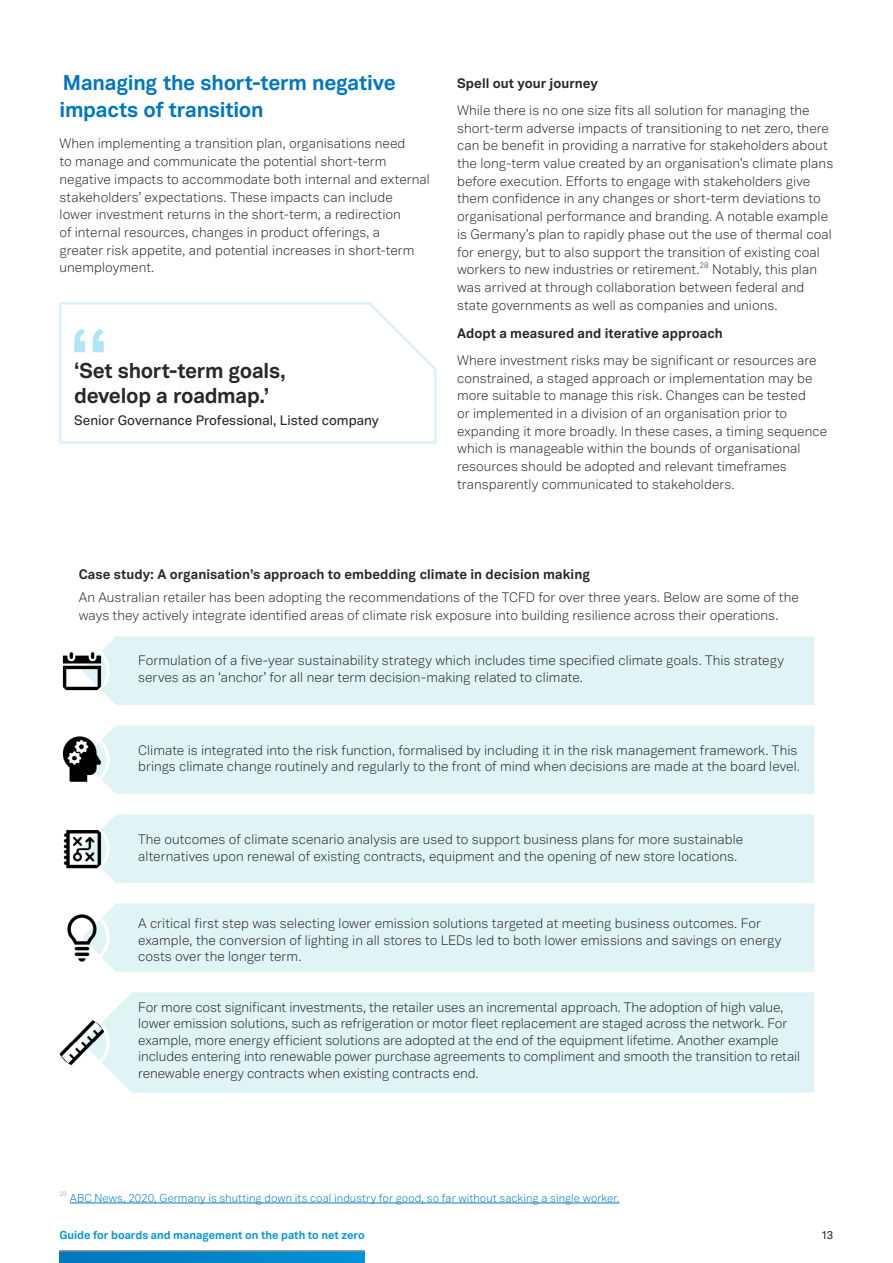
<style>
.page{position:relative;width:893px;height:1263px;background:#fff}
.page>*{position:absolute;margin:0;border:0;box-sizing:border-box;transform-origin:0 0}
.t1{font:700 21px/27px "Vaud";letter-spacing:-.01em;color:#0077c1}
.t2{font:700 21px/25.2px "Vaud";letter-spacing:-.015em;color:#292829}
.t3{font:200 14.7px "Vaud";letter-spacing:.005em;color:#000}
.t4{font:300 13.5px/17.7px "Vaud";color:#292829}
.t5{font:700 13.5px "Vaud";letter-spacing:.005em;color:#292829}
.t6{font:500 13.5px "Vaud";color:#292829}
.t7{font:300 11.25px "Vaud";letter-spacing:.005em;color:#007bc3}
.t8{font:700 11.25px "Vaud";color:#0097da}
.t9{font:500 11.25px "Vaud";color:#292829}
.t10{font:300 7.8px "Vaud";color:#292829}
.t11{font:300 6.6px "Vaud";color:#9d9d96}
</style>
<div class="page">
<svg style="left:59px;top:1251px;width:306px;height:12px;background:#0685c8"></svg>
<hr style="left:59px;top:1250px;width:306px;height:1px;background:#989891">
<svg style="left:59px;top:302px;width:378px;height:142px"></svg>
<hr style="left:70px;top:1203px;width:549px;height:1px;background:#007bc3">
<div style="left:109px;top:636px;width:705px;height:69px;background:#e0f4f5"></div>
<svg style="left:62px;top:644px;width:47px;height:54px"></svg>
<div style="left:109px;top:725px;width:705px;height:69px;background:#e0f4f5"></div>
<svg style="left:62px;top:733px;width:47px;height:54px"></svg>
<div style="left:109px;top:814px;width:705px;height:69px;background:#e0f4f5"></div>
<svg style="left:63px;top:822px;width:46px;height:54px"></svg>
<div style="left:109px;top:903px;width:705px;height:69px;background:#e0f4f5"></div>
<svg style="left:67px;top:911px;width:42px;height:54px"></svg>
<div style="left:109px;top:992px;width:705px;height:101px;background:#e0f4f5"></div>
<svg style="left:60px;top:1016px;width:49px;height:53px"></svg>
<svg style="left:74px;top:328px;width:30px;height:24px"></svg>
<h1 class="t1" style="left:60px;top:69px;width:338px">Managing the short-term negative impacts of transition</h1>
<p class="t4" style="left:60px;top:135px;width:372px">When implementing a transition plan, organisations need<br>to manage and communicate the potential short-term negative impacts to accommodate both internal and external stakeholders’ expectations. These impacts can include<br>lower investment returns in the short-term, a redirection<br>of internal resources, changes in product offerings, a<br>greater risk appetite, and potential increases in short-term unemployment.</p>
<h1 class="t2" style="left:74px;top:357px;width:213px">‘Set short-term goals, develop a roadmap.’</h1>
<p class="t6" style="left:74px;top:413px;width:306px">Senior Governance Professional, Listed company</p>
<p class="t5" style="left:457px;top:75px;width:142px">Spell out your journey</p>
<p class="t4" style="left:457px;top:101px;width:378px">While there is no one size fits all solution for managing the short-term adverse impacts of transitioning to net zero, there can be benefit in providing a narrative for stakeholders about the long-term value created by an organisation’s climate plans before execution. Efforts to engage with stakeholders give them confidence in any changes or short-term deviations to organisational performance and branding. A notable example is Germany’s plan to rapidly phase out the use of thermal coal for energy, but to also support the transition of existing coal workers to new industries or retirement.</p>
<p class="t10" style="left:700px;top:261px;width:11px">28</p>
<p class="t4" style="left:457px;top:261px;width:362px;text-indent:255px">Notably, this plan was arrived at through collaboration between federal and state governments as well as companies and unions.</p>
<p class="t5" style="left:457px;top:325px;width:267px">Adopt a measured and iterative approach</p>
<p class="t4" style="left:457px;top:351px;width:372px">Where investment risks may be significant or resources are constrained, a staged approach or implementation may be more suitable to manage this risk. Changes can be tested<br>or implemented in a division of an organisation prior to expanding it more broadly. In these cases, a timing sequence which is manageable within the bounds of organisational resources should be adopted and relevant timeframes transparently communicated to stakeholders.</p>
<p class="t5" style="left:79px;top:566px;width:513px">Case study: A organisation’s approach to embedding climate in decision making</p>
<p class="t4" style="left:79px;top:589px;width:722px">An Australian retailer has been adopting the recommendations of the TCFD for over three years. Below are some of the ways they actively integrate identified areas of climate risk exposure into building resilience across their operations.</p>
<p class="t4" style="left:138px;top:652px;width:647px;line-height:16.5px">Formulation of a five-year sustainability strategy which includes time specified climate goals. This strategy serves as an ‘anchor’ for all near term decision-making related to climate.</p>
<p class="t3" style="left:78px;top:614px;width:161px">across their operations.</p>
<p class="t4" style="left:138px;top:742px;width:663px;line-height:16.5px">Climate is integrated into the risk function, formalised by including it in the risk management framework. This brings climate change routinely and regularly to the front of mind when decisions are made at the board level.</p>
<p class="t4" style="left:138px;top:831px;width:607px;line-height:16.5px">The outcomes of climate scenario analysis are used to support business plans for more sustainable alternatives upon renewal of existing contracts, equipment and the opening of new store locations.</p>
<p class="t4" style="left:138px;top:915px;width:645px;line-height:16.5px">A critical first step was selecting lower emission solutions targeted at meeting business outcomes. For example, the conversion of lighting in all stores to LEDs led to both lower emissions and savings on energy costs over the longer term.</p>
<p class="t4" style="left:138px;top:999px;width:664px;line-height:16.5px">For more cost significant investments, the retailer uses an incremental approach. The adoption of high value, lower emission solutions, such as refrigeration or motor fleet replacement are staged across the network. For example, more energy efficient solutions are adopted at the end of the equipment lifetime. Another example includes entering into renewable power purchase agreements to compliment and smooth the transition to retail renewable energy contracts when existing contracts end.</p>
<p class="t11" style="left:60px;top:1190px;width:9px">28</p>
<p class="t7" style="left:70px;top:1191px;width:551px">ABC News, 2020, Germany is shutting down its coal industry for good, so far without sacking a single worker.</p>
<p class="t8" style="left:60px;top:1228px;width:307px">Guide for boards and management on the path to net zero</p>
<p class="t9" style="left:821px;top:1228px;width:14px">13</p>
</div>
